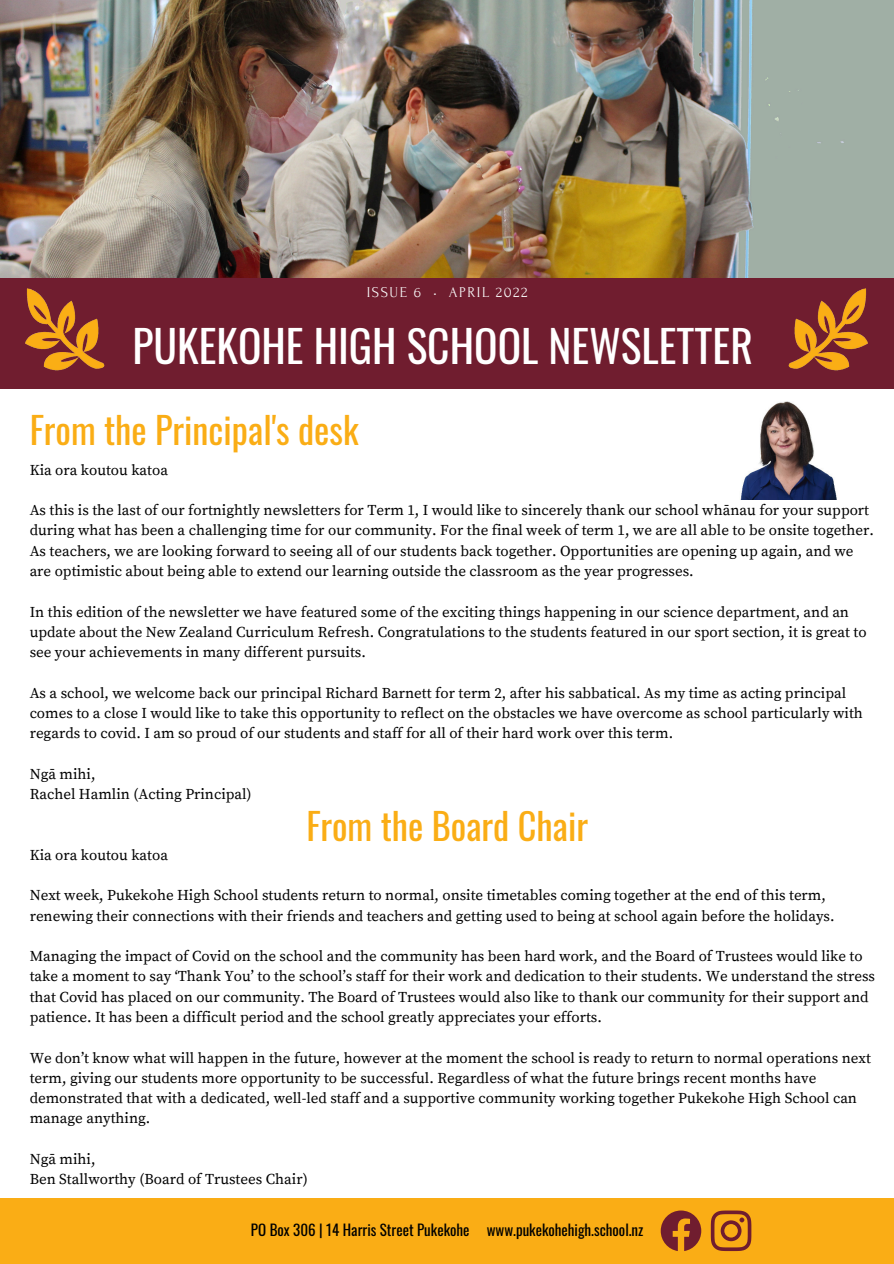
<style>
.page{position:relative;width:894px;height:1264px;background:#fff}
.page>*{position:absolute;margin:0;border:0;box-sizing:border-box;transform-origin:0 0}
.t1{font:43.5px "Oswald";color:#fff}
.t2{font:36.3px "Oswald";color:#faad15}
.t3{font:15px/20.2px "Source Serif Pro";color:#000}
.t4{font:15px "Oswald";color:#000}
.t5{font:15px "Forum";letter-spacing:.1em;color:#fafafa}
</style>
<div class="page">
<img style="left:0;top:0;width:893px;height:278px">
<div style="left:0;top:278px;width:893px;height:110px;background:#701d2f"></div>
<div style="left:0;top:1198px;width:893px;height:65px;background:#faad15"></div>
<img style="left:788px;top:288px;width:80px;height:83px">
<img style="left:25px;top:288px;width:80px;height:83px">
<img style="left:740px;top:401px;width:97px;height:98px">
<svg style="left:660px;top:1210px;width:41px;height:40px"></svg>
<svg style="left:710px;top:1210px;width:41px;height:40px"></svg>
<p class="t5" style="left:367px;top:284px;width:162px">ISSUE 6 • APRIL 2022</p>
<h1 class="t1" style="left:132px;top:308px;width:621px">PUKEKOHE HIGH SCHOOL NEWSLETTER</h1>
<h2 class="t2" style="left:30px;top:398px;width:330px">From the Principal's desk</h2>
<p class="t3" style="left:30px;top:460px;width:140px">Kia ora koutou katoa</p>
<p class="t3" style="left:30px;top:500px;width:845px">As this is the last of our fortnightly newsletters for Term 1, I would like to sincerely thank our school whānau for your support during what has been a challenging time for our community. For the final week of term 1, we are all able to be onsite together.<br>As teachers, we are looking forward to seeing all of our students back together. Opportunities are opening up again, and we are optimistic about being able to extend our learning outside the classroom as the year progresses.</p>
<p class="t3" style="left:30px;top:602px;width:838px">In this edition of the newsletter we have featured some of the exciting things happening in our science department, and an update about the New Zealand Curriculum Refresh. Congratulations to the students featured in our sport section, it is great to see your achievements in many different pursuits.</p>
<p class="t3" style="left:30px;top:683px;width:834px">As a school, we welcome back our principal Richard Barnett for term 2, after his sabbatical. As my time as acting principal comes to a close I would like to take this opportunity to reflect on the obstacles we have overcome as school particularly with regards to covid. I am so proud of our students and staff for all of their hard work over this term.</p>
<p class="t3" style="left:30px;top:764px;width:223px">Ngā mihi,<br>Rachel Hamlin (Acting Principal)</p>
<h2 class="t2" style="left:306px;top:794px;width:283px">From the Board Chair</h2>
<p class="t3" style="left:30px;top:845px;width:140px">Kia ora koutou katoa</p>
<p class="t3" style="left:30px;top:885px;width:806px">Next week, Pukekohe High School students return to normal, onsite timetables coming together at the end of this term, renewing their connections with their friends and teachers and getting used to being at school again before the holidays.</p>
<p class="t3" style="left:30px;top:946px;width:846px">Managing the impact of Covid on the school and the community has been hard work, and the Board of Trustees would like to take a moment to say ‘Thank You’ to the school’s staff for their work and dedication to their students. We understand the stress that Covid has placed on our community. The Board of Trustees would also like to thank our community for their support and patience. It has been a difficult period and the school greatly appreciates your efforts.</p>
<p class="t3" style="left:30px;top:1048px;width:842px">We don’t know what will happen in the future, however at the moment the school is ready to return to normal operations next term, giving our students more opportunity to be successful. Regardless of what the future brings recent months have demonstrated that with a dedicated, well-led staff and a supportive community working together Pukekohe High School can manage anything.</p>
<p class="t3" style="left:30px;top:1149px;width:279px">Ngā mihi,<br>Ben Stallworthy (Board of Trustees Chair)</p>
<p class="t4" style="left:251px;top:1216px;width:394px">PO Box 306 | 14 Harris Street Pukekohe www.pukekohehigh.school.nz</p>
</div>
